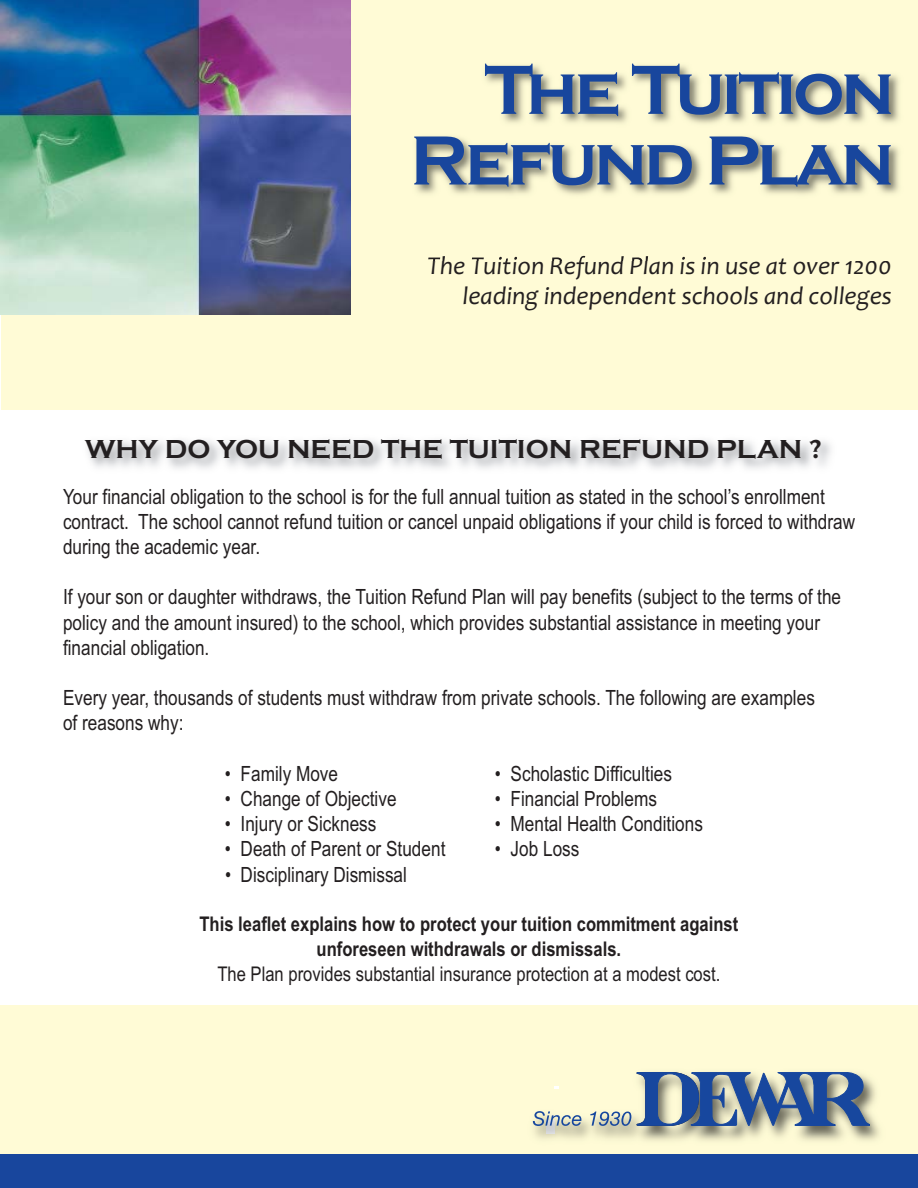
<style>
.page{position:relative;width:918px;height:1188px;background:#fff}
.page>*{position:absolute;margin:0;border:0;box-sizing:border-box;transform-origin:0 0}
.t1{font:700 72px/70.7px "Copperplate Gothic";letter-spacing:-.05em;color:#18469d;text-align:right}
.t2{font:700 27px "Copperplate Gothic";color:#231f20}
.t3{font:italic 25.5px/30.8px "Candara";color:#231f20;text-align:right}
.t4{font:21px/25.2px "Arial Narrow";color:#231f20}
.t5{font:700 20.25px/24.9px "Arial Narrow";color:#231f20;text-align:center}
.t6{font:20.25px "Arial Narrow";color:#231f20}
</style>
<div class="page">
<div style="left:1px;top:0;width:917px;height:410px;background:#fffbd6"></div>
<img style="left:416px;top:65px;width:483px;height:195px">
<img style="left:428px;top:256px;width:147px;height:4px">
<div style="left:0;top:1153px;width:918px;height:35px;background:#18469d"></div>
<div style="left:0;top:1006px;width:918px;height:148px;background:#fffbd6"></div>
<img style="left:532px;top:1072px;width:348px;height:69px">
<img style="left:547px;top:1126px;width:7px;height:8px">
<svg style="left:637px;top:1073px;width:232px;height:53px"></svg>
<svg style="left:533px;top:1111px;width:48px;height:15px"></svg>
<svg style="left:590px;top:1112px;width:41px;height:14px"></svg>
<img style="left:0;top:0;width:351px;height:314px">
<h1 class="t1" style="left:410px;top:54px;width:486px">The Tuition<br>Refund Plan</h1>
<p class="t3" style="left:427px;top:250px;width:466px">The Tuition Refund Plan is in use at over 1200 leading independent schools and colleges</p>
<p class="t2" style="left:85px;top:432px;width:739px">WHY DO YOU NEED THE TUITION REFUND PLAN ?</p>
<p class="t4" style="left:63px;top:484px;width:794px">Your financial obligation to the school is for the full annual tuition as stated in the school’s enrollment contract. The school cannot refund tuition or cancel unpaid obligations if your child is forced to withdraw during the academic year.</p>
<p class="t4" style="left:63px;top:584px;width:780px">If your son or daughter withdraws, the Tuition Refund Plan will pay benefits (subject to the terms of the policy and the amount insured) to the school, which provides substantial assistance in meeting your financial obligation.</p>
<p class="t4" style="left:63px;top:685px;width:754px">Every year, thousands of students must withdraw from private schools. The following are examples of reasons why:</p>
<p class="t4" style="left:225px;top:761px;width:115px">• Family Move</p>
<p class="t4" style="left:495px;top:761px;width:179px">• Scholastic Difficulties</p>
<p class="t4" style="left:225px;top:786px;width:173px">• Change of Objective</p>
<p class="t4" style="left:495px;top:786px;width:164px">• Financial Problems</p>
<p class="t4" style="left:225px;top:811px;width:153px">• Injury or Sickness</p>
<p class="t4" style="left:495px;top:811px;width:209px">• Mental Health Conditions</p>
<p class="t4" style="left:225px;top:836px;width:222px">• Death of Parent or Student</p>
<p class="t4" style="left:495px;top:836px;width:86px">• Job Loss</p>
<p class="t4" style="left:225px;top:862px;width:184px">• Disciplinary Dismissal</p>
<p class="t5" style="left:200px;top:912px;width:540px">This leaflet explains how to protect your tuition commitment against unforeseen withdrawals or dismissals.</p>
<p class="t6" style="left:217px;top:962px;width:505px">The Plan provides substantial insurance protection at a modest cost.</p>
</div>
